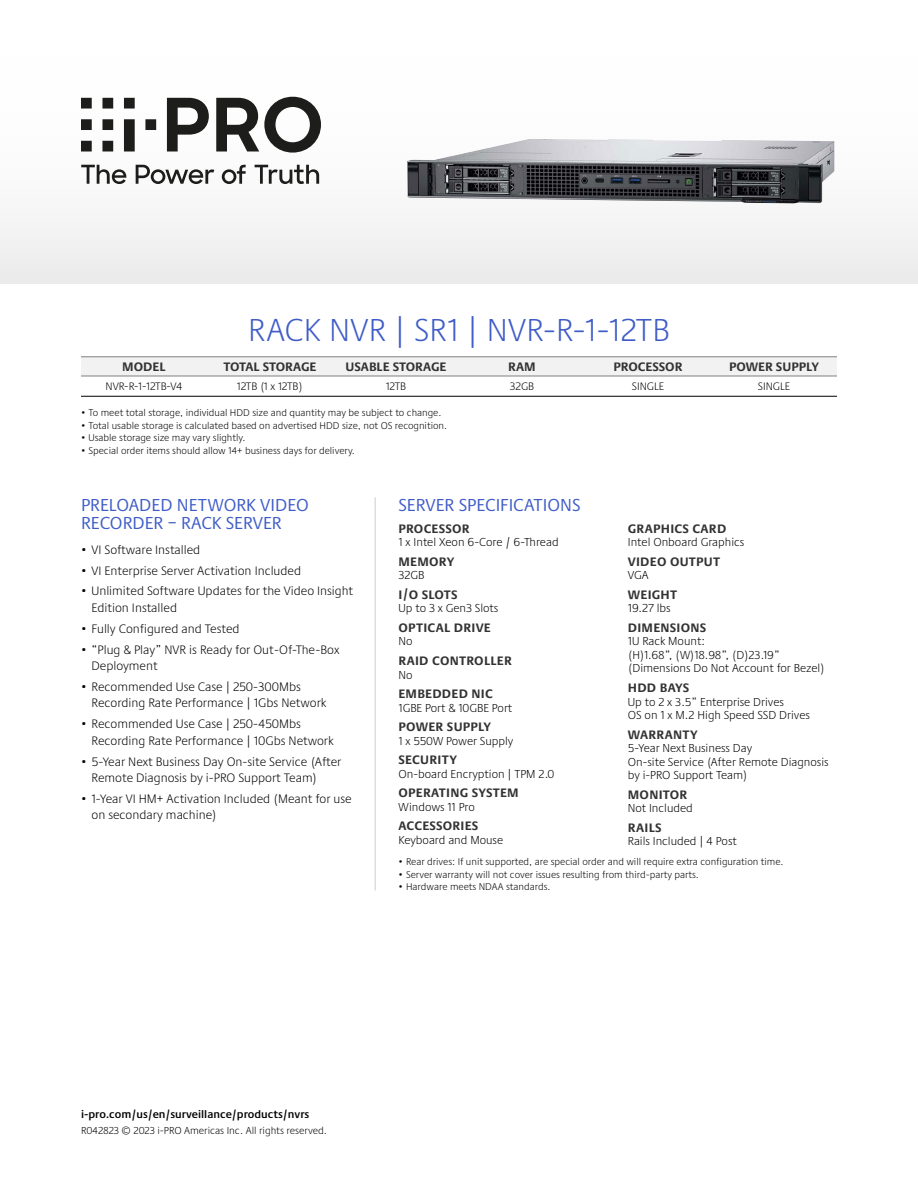
<style>
.page{position:relative;width:918px;height:1188px;background:#fff}
.page>*{position:absolute;margin:0;border:0;box-sizing:border-box;transform-origin:0 0}
.t1{font:300 33px "Praxis Next";letter-spacing:.01em;color:#3f5cc7}
.t2{font:18px/18px "Praxis Next";color:#3f5cc7}
.t3{font:300 12.75px/16.5px "Praxis Next";color:#000}
.t4{font:700 12.75px "Praxis Next";letter-spacing:.02em;color:#333}
.t5{font:700 12.75px "Praxis Next";color:#333}
.t6{font:700 12.75px "Praxis Next";letter-spacing:-.01em;color:#333}
.t7{font:300 12px/13.5px "Praxis Next";color:#000}
.t8{font:300 11.25px "Praxis Next";color:#000}
.t9{font:600 11.25px "Praxis Next";color:#000}
.t10{font:300 10.5px "Praxis Next";color:#000}
.t11{font:300 10.2px "Praxis Next";color:#000}
</style>
<div class="page">
<div style="left:0;top:0;width:918px;height:284px;background:linear-gradient(to right,#f9f9f9,#f9f9f9)"></div>
<svg style="left:81px;top:97px;width:240px;height:87px"></svg>
<hr style="left:375px;top:497px;width:1px;height:393px;background:#ccc">
<div style="left:81px;top:358px;width:756px;height:18px;background:#f2f2f2"></div>
<hr style="left:81px;top:357px;width:126px;height:1px;background:#808080">
<hr style="left:207px;top:357px;width:126px;height:1px;background:#808080">
<hr style="left:333px;top:357px;width:126px;height:1px;background:#808080">
<hr style="left:459px;top:357px;width:126px;height:1px;background:#808080">
<hr style="left:585px;top:357px;width:126px;height:1px;background:#808080">
<hr style="left:711px;top:357px;width:126px;height:1px;background:#808080">
<hr style="left:81px;top:396px;width:126px;height:1px;background:#000">
<hr style="left:207px;top:396px;width:126px;height:1px;background:#000">
<hr style="left:333px;top:396px;width:126px;height:1px;background:#000">
<hr style="left:459px;top:396px;width:126px;height:1px;background:#000">
<hr style="left:585px;top:396px;width:126px;height:1px;background:#000">
<hr style="left:711px;top:396px;width:126px;height:1px;background:#000">
<hr style="left:81px;top:376px;width:126px;height:1px;background:#808080">
<hr style="left:207px;top:376px;width:126px;height:1px;background:#808080">
<hr style="left:333px;top:376px;width:126px;height:1px;background:#808080">
<hr style="left:459px;top:376px;width:126px;height:1px;background:#808080">
<hr style="left:585px;top:376px;width:126px;height:1px;background:#808080">
<hr style="left:711px;top:376px;width:126px;height:1px;background:#808080">
<img style="left:407px;top:139px;width:427px;height:64px">
<h1 class="t1" style="left:248px;top:306px;width:423px">RACK NVR | SR1 | NVR-R-1-12TB</h1>
<p class="t4" style="left:122px;top:357px;width:45px">MODEL</p>
<p class="t6" style="left:224px;top:357px;width:94px">TOTAL STORAGE</p>
<p class="t5" style="left:346px;top:357px;width:102px">USABLE STORAGE</p>
<p class="t4" style="left:508px;top:357px;width:29px">RAM</p>
<p class="t5" style="left:614px;top:357px;width:70px">PROCESSOR</p>
<p class="t5" style="left:729px;top:357px;width:91px">POWER SUPPLY</p>
<p class="t8" style="left:106px;top:378px;width:78px">NVR-R-1-12TB-V4</p>
<p class="t8" style="left:237px;top:378px;width:68px">12TB (1 x 12TB)</p>
<p class="t8" style="left:386px;top:378px;width:22px">12TB</p>
<p class="t8" style="left:510px;top:378px;width:26px">32GB</p>
<p class="t8" style="left:632px;top:378px;width:34px">SINGLE</p>
<p class="t8" style="left:758px;top:378px;width:34px">SINGLE</p>
<p class="t11" style="left:81px;top:405px;width:362px">• To meet total storage, individual HDD size and quantity may be subject to change.</p>
<p class="t11" style="left:81px;top:418px;width:368px">• Total usable storage is calculated based on advertised HDD size, not OS recognition.</p>
<p class="t11" style="left:81px;top:430px;width:166px">• Usable storage size may vary slightly.</p>
<p class="t11" style="left:81px;top:443px;width:275px">• Special order items should allow 14+ business days for delivery.</p>
<h2 class="t2" style="left:81px;top:495px;width:229px">PRELOADED NETWORK VIDEO<br>RECORDER – RACK SERVER</h2>
<p class="t3" style="left:81px;top:541px;width:121px">• VI Software Installed</p>
<p class="t3" style="left:81px;top:562px;width:222px">• VI Enterprise Server Activation Included</p>
<p class="t3" style="left:92px;top:583px;width:263px;text-indent:-11px">• Unlimited Software Updates for the Video Insight<br>Edition Installed</p>
<p class="t3" style="left:81px;top:620px;width:160px">• Fully Configured and Tested</p>
<p class="t3" style="left:92px;top:641px;width:249px;text-indent:-11px">• “Plug &amp; Play” NVR is Ready for Out-Of-The-Box<br>Deployment</p>
<p class="t3" style="left:92px;top:678px;width:236px;text-indent:-11px">• Recommended Use Case | 250-300Mbs<br>Recording Rate Performance | 1Gbs Network</p>
<p class="t3" style="left:92px;top:715px;width:244px;text-indent:-11px">• Recommended Use Case | 250-450Mbs<br>Recording Rate Performance | 10Gbs Network</p>
<p class="t3" style="left:92px;top:753px;width:251px;text-indent:-11px">• 5-Year Next Business Day On-site Service (After<br>Remote Diagnosis by i-PRO Support Team)</p>
<p class="t3" style="left:92px;top:790px;width:262px;text-indent:-11px">• 1-Year VI HM+ Activation Included (Meant for use on secondary machine)</p>
<h2 class="t2" style="left:399px;top:495px;width:184px">SERVER SPECIFICATIONS</h2>
<p class="t4" style="left:399px;top:518px;width:73px">PROCESSOR</p>
<p class="t7" style="left:399px;top:535px;width:162px">1 x Intel Xeon 6-Core / 6-Thread</p>
<p class="t4" style="left:399px;top:551px;width:57px">MEMORY</p>
<p class="t7" style="left:399px;top:568px;width:27px">32GB</p>
<p class="t4" style="left:399px;top:584px;width:60px">I/O SLOTS</p>
<p class="t7" style="left:399px;top:601px;width:101px">Up to 3 x Gen3 Slots</p>
<p class="t4" style="left:399px;top:618px;width:94px">OPTICAL DRIVE</p>
<p class="t7" style="left:399px;top:634px;width:16px">No</p>
<p class="t4" style="left:399px;top:651px;width:115px">RAID CONTROLLER</p>
<p class="t7" style="left:399px;top:667px;width:16px">No</p>
<p class="t4" style="left:399px;top:684px;width:96px">EMBEDDED NIC</p>
<p class="t7" style="left:399px;top:701px;width:115px">1GBE Port &amp; 10GBE Port</p>
<p class="t4" style="left:399px;top:717px;width:94px">POWER SUPPLY</p>
<p class="t7" style="left:399px;top:734px;width:116px">1 x 550W Power Supply</p>
<p class="t4" style="left:399px;top:750px;width:60px">SECURITY</p>
<p class="t7" style="left:399px;top:767px;width:157px">On-board Encryption | TPM 2.0</p>
<p class="t4" style="left:399px;top:783px;width:122px">OPERATING SYSTEM</p>
<p class="t7" style="left:399px;top:800px;width:78px">Windows 11 Pro</p>
<p class="t4" style="left:399px;top:816px;width:81px">ACCESSORIES</p>
<p class="t7" style="left:399px;top:833px;width:106px">Keyboard and Mouse</p>
<p class="t4" style="left:628px;top:518px;width:100px">GRAPHICS CARD</p>
<p class="t7" style="left:628px;top:535px;width:118px">Intel Onboard Graphics</p>
<p class="t4" style="left:628px;top:551px;width:94px">VIDEO OUTPUT</p>
<p class="t7" style="left:628px;top:568px;width:22px">VGA</p>
<p class="t4" style="left:628px;top:584px;width:51px">WEIGHT</p>
<p class="t7" style="left:628px;top:601px;width:44px">19.27 lbs</p>
<p class="t4" style="left:628px;top:618px;width:80px">DIMENSIONS</p>
<p class="t7" style="left:628px;top:634px;width:199px">1U Rack Mount:<br>(H)1.68”, (W)18.98”, (D)23.19” (Dimensions Do Not Account for Bezel)</p>
<p class="t4" style="left:628px;top:678px;width:63px">HDD BAYS</p>
<p class="t7" style="left:628px;top:694px;width:184px">Up to 2 x 3.5” Enterprise Drives<br>OS on 1 x M.2 High Speed SSD Drives</p>
<p class="t4" style="left:628px;top:724px;width:71px">WARRANTY</p>
<p class="t7" style="left:628px;top:741px;width:202px">5-Year Next Business Day<br>On-site Service (After Remote Diagnosis by i-PRO Support Team)</p>
<p class="t4" style="left:628px;top:784px;width:61px">MONITOR</p>
<p class="t7" style="left:628px;top:801px;width:66px">Not Included</p>
<p class="t4" style="left:628px;top:817px;width:35px">RAILS</p>
<p class="t7" style="left:628px;top:834px;width:110px">Rails Included | 4 Post</p>
<p class="t11" style="left:399px;top:854px;width:387px">• Rear drives: If unit supported, are special order and will require extra configuration time.</p>
<p class="t11" style="left:399px;top:867px;width:302px">• Server warranty will not cover issues resulting from third-party parts.</p>
<p class="t11" style="left:399px;top:879px;width:154px">• Hardware meets NDAA standards.</p>
<p class="t9" style="left:81px;top:1105px;width:230px">i-pro.com/us/en/surveillance/products/nvrs</p>
<p class="t10" style="left:81px;top:1123px;width:248px">R042823 © 2023 i-PRO Americas Inc. All rights reserved.</p>
</div>
